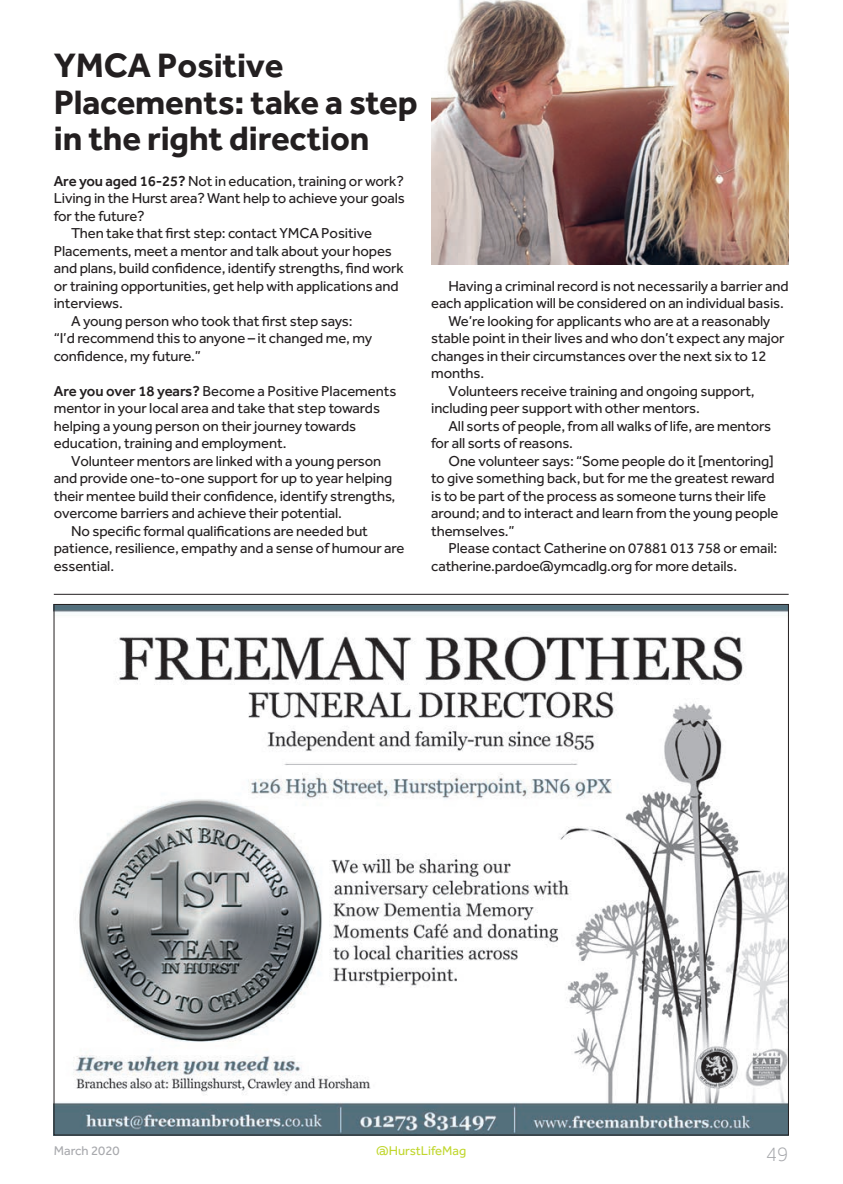
<style>
.page{position:relative;width:843px;height:1184px;background:#fff}
.page>*{position:absolute;margin:0;border:0;box-sizing:border-box;transform-origin:0 0}
.t1{font:700 35px/36.8px "Effra";letter-spacing:-.005em;color:#231f20}
.t2{font:300 21px "Effra";color:#a8a9ad}
.t3{font:14.88px/17.5px "Effra";letter-spacing:-.01em;color:#231f20}
.t4{font:13.12px "Effra";color:#c1d72f}
.t5{font:13.12px "Effra";color:#a8a9ad}
.s1{font-weight:500}
</style>
<div class="page">
<hr style="left:54px;top:594px;width:734px;height:1px;background:#231f20">
<img style="left:56px;top:606px;width:730px;height:527px">
<img style="left:431px;top:0;width:357px;height:264px">
<h1 class="t1" style="left:54px;top:46px;width:365px">YMCA Positive<br>Placements: take a step in the right direction</h1>
<p class="t3" style="left:54px;top:172px;width:351px"><span class="s1">Are you aged 16-25?</span> Not in education, training or work?</p>
<p class="t3" style="left:54px;top:189px;width:352px">Living in the Hurst area? Want help to achieve your goals</p>
<p class="t3" style="left:54px;top:207px;width:92px">for the future?</p>
<p class="t3" style="left:71px;top:224px;width:302px">Then take that first step: contact YMCA Positive</p>
<p class="t3" style="left:54px;top:242px;width:339px">Placements, meet a mentor and talk about your hopes</p>
<p class="t3" style="left:54px;top:259px;width:351px">and plans, build confidence, identify strengths, find work</p>
<p class="t3" style="left:54px;top:277px;width:346px">or training opportunities, get help with applications and</p>
<p class="t3" style="left:54px;top:294px;width:71px">interviews.</p>
<p class="t3" style="left:71px;top:312px;width:283px">A young person who took that first step says:</p>
<p class="t3" style="left:54px;top:329px;width:320px">“I’d recommend this to anyone – it changed me, my</p>
<p class="t3" style="left:54px;top:347px;width:149px">confidence, my future.”</p>
<p class="t3" style="left:54px;top:382px;width:344px"><span class="s1">Are you over 18 years?</span> Become a Positive Placements mentor in your local area and take that step towards helping a young person on their journey towards education, training and employment.</p>
<p class="t3" style="left:71px;top:452px;width:311px">Volunteer mentors are linked with a young person</p>
<p class="t3" style="left:54px;top:469px;width:340px">and provide one-to-one support for up to year helping</p>
<p class="t3" style="left:54px;top:487px;width:343px">their mentee build their confidence, identify strengths,</p>
<p class="t3" style="left:54px;top:504px;width:289px">overcome barriers and achieve their potential.</p>
<p class="t3" style="left:71px;top:522px;width:298px">No specific formal qualifications are needed but</p>
<p class="t3" style="left:54px;top:539px;width:352px">patience, resilience, empathy and a sense of humour are</p>
<p class="t3" style="left:54px;top:557px;width:62px">essential.</p>
<p class="t3" style="left:448px;top:277px;width:341px">Having a criminal record is not necessarily a barrier and</p>
<p class="t3" style="left:431px;top:294px;width:354px">each application will be considered on an individual basis.</p>
<p class="t3" style="left:448px;top:312px;width:323px">We’re looking for applicants who are at a reasonably</p>
<p class="t3" style="left:431px;top:329px;width:355px">stable point in their lives and who don’t expect any major</p>
<p class="t3" style="left:431px;top:347px;width:337px">changes in their circumstances over the next six to 12</p>
<p class="t3" style="left:431px;top:364px;width:55px">months.</p>
<p class="t3" style="left:448px;top:382px;width:307px">Volunteers receive training and ongoing support,</p>
<p class="t3" style="left:431px;top:399px;width:270px">including peer support with other mentors.</p>
<p class="t3" style="left:448px;top:417px;width:324px">All sorts of people, from all walks of life, are mentors</p>
<p class="t3" style="left:431px;top:434px;width:143px">for all sorts of reasons.</p>
<p class="t3" style="left:448px;top:452px;width:327px">One volunteer says: “Some people do it [mentoring]</p>
<p class="t3" style="left:431px;top:469px;width:345px">to give something back, but for me the greatest reward</p>
<p class="t3" style="left:431px;top:487px;width:336px">is to be part of the process as someone turns their life</p>
<p class="t3" style="left:431px;top:504px;width:349px">around; and to interact and learn from the young people</p>
<p class="t3" style="left:431px;top:522px;width:85px">themselves.”</p>
<p class="t3" style="left:448px;top:539px;width:330px">Please contact Catherine on 07881 013 758 or email:</p>
<p class="t3" style="left:431px;top:556px;width:307px">catherine.pardoe@ymcadlg.org for more details.</p>
<p class="t5" style="left:54px;top:1143px;width:67px">March 2020</p>
<p class="t4" style="left:376px;top:1143px;width:91px">@HurstLifeMag</p>
<h2 class="t2" style="left:765px;top:1141px;width:24px">49</h2>
</div>
